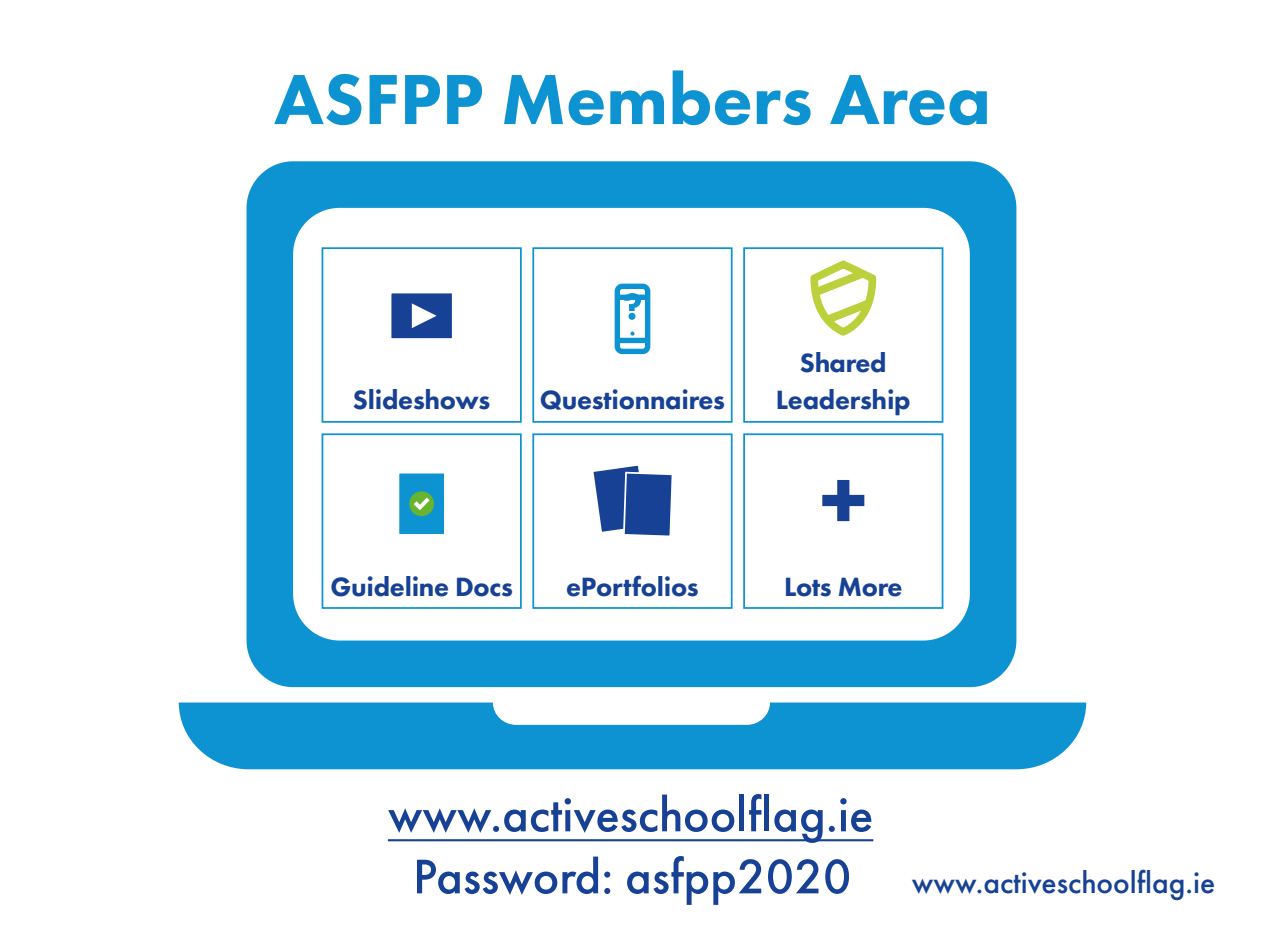
<style>
.page{position:relative;width:1265px;height:943px;background:#fff}
.page>*{position:absolute;margin:0;border:0;box-sizing:border-box;transform-origin:0 0}
.t1{font:800 73.5px "Futura PT";color:#0d93d2}
.t2{font:500 50.4px/61.9px "Futura PT";color:#164194;text-align:center}
.t3{font:500 31.5px "Futura PT";color:#164194}
.t4{font:800 27.47px/37.3px "Futura PT";letter-spacing:-.01em;color:#164194;text-align:center}
</style>
<div class="page">
<svg style="left:179px;top:161px;width:907px;height:608px"></svg>
<hr style="left:388px;top:839px;width:485px;height:2px;background:#164194">
<svg style="left:822px;top:480px;width:42px;height:41px"></svg>
<svg style="left:591px;top:462px;width:83px;height:76px"></svg>
<div style="left:398px;top:472px;width:47px;height:63px;background:#0d93d2"></div>
<div style="left:398px;top:472px;width:48px;height:63px;border:2px solid #fff"></div>
<div style="left:409px;top:491px;width:25px;height:25px;background:#69b42e;border-radius:50%"></div>
<svg style="left:414px;top:497px;width:16px;height:13px"></svg>
<div style="left:391px;top:292px;width:62px;height:47px;background:#164194"></div>
<div style="left:390px;top:292px;width:64px;height:48px;border:2px solid #fff"></div>
<svg style="left:412px;top:303px;width:25px;height:25px"></svg>
<svg style="left:806px;top:256px;width:73px;height:84px"></svg>
<svg style="left:613px;top:282px;width:39px;height:74px"></svg>
<div style="left:322px;top:247px;width:200px;height:176px;border:2px solid #0d93d2"></div>
<div style="left:743px;top:247px;width:200px;height:176px;border:2px solid #0d93d2"></div>
<div style="left:532px;top:247px;width:201px;height:176px;border:2px solid #0d93d2"></div>
<div style="left:322px;top:433px;width:200px;height:176px;border:2px solid #0d93d2"></div>
<div style="left:743px;top:433px;width:200px;height:176px;border:2px solid #0d93d2"></div>
<div style="left:532px;top:433px;width:201px;height:176px;border:2px solid #0d93d2"></div>
<h1 class="t1" style="left:274px;top:54px;width:718px">ASFPP Members Area</h1>
<p class="t4" style="left:353px;top:381px;width:139px">Slideshows</p>
<p class="t4" style="left:540px;top:381px;width:187px">Questionnaires</p>
<p class="t4" style="left:776px;top:344px;width:136px">Shared<br>Leadership</p>
<p class="t4" style="left:330px;top:567px;width:184px">Guideline Docs</p>
<p class="t4" style="left:566px;top:567px;width:134px">ePortfolios</p>
<p class="t4" style="left:784px;top:567px;width:120px">Lots More</p>
<h2 class="t2" style="left:388px;top:783px;width:487px">www.activeschoolflag.ie<br>Password: asfpp2020</h2>
<p class="t3" style="left:912px;top:863px;width:305px">www.activeschoolflag.ie</p>
</div>
